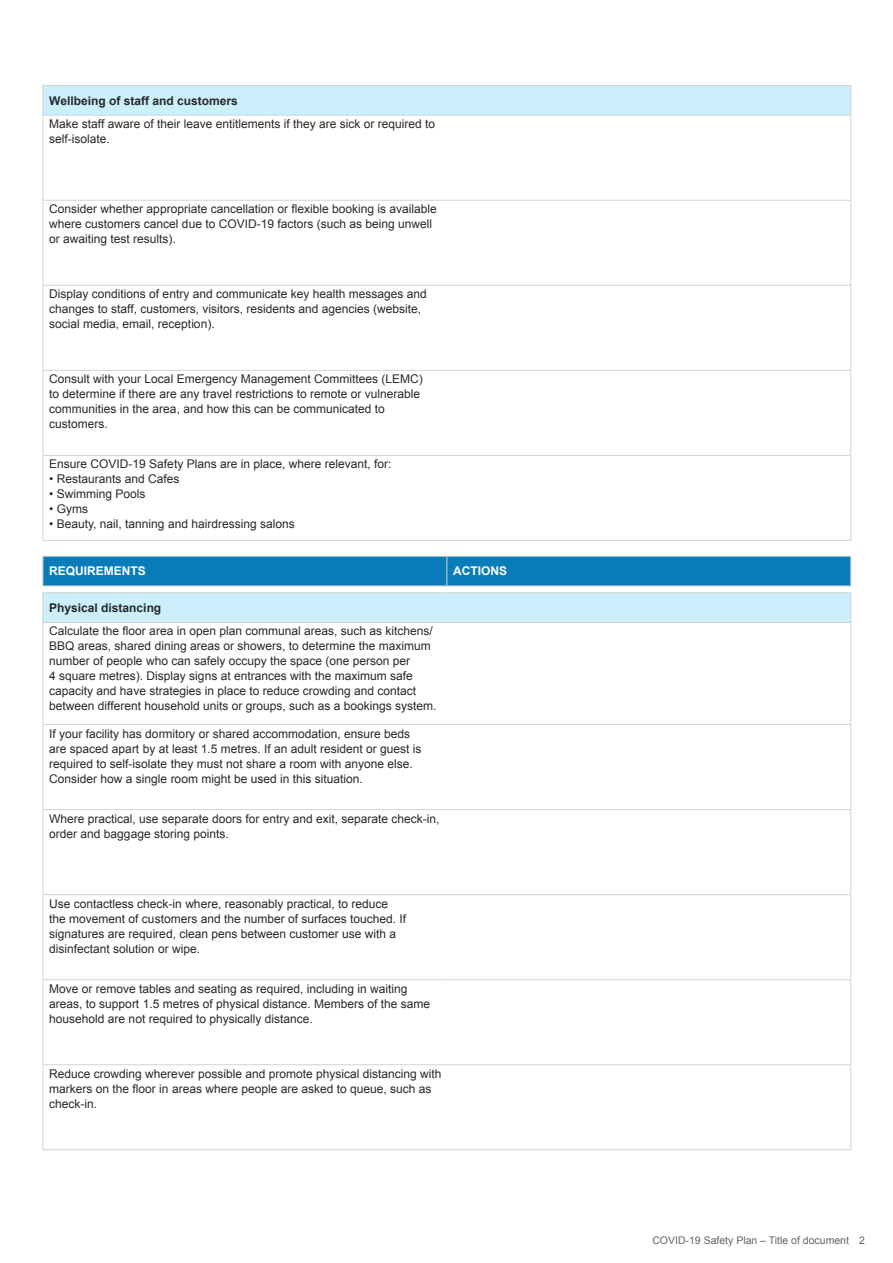
<style>
.page{position:relative;width:893px;height:1263px;background:#fff}
.page>*{position:absolute;margin:0;border:0;box-sizing:border-box;transform-origin:0 0}
.Text{font:12px/15px "Arial";color:#292829}
.H4-bold_tables{font:700 12px "Arial";color:#292829}
.Head_5_tables_white{font:700 12px "Arial";color:#fff}
.t1{font:10.5px "Arial";color:#636466}
</style>
<div class="page">
<hr style="left:43px;top:115px;width:404px;height:1px;background:#d1d3d4">
<hr style="left:447px;top:115px;width:404px;height:1px;background:#d1d3d4">
<hr style="left:43px;top:116px;width:1px;height:84px;background:#d1d3d4">
<hr style="left:850px;top:116px;width:1px;height:84px;background:#d1d3d4">
<hr style="left:43px;top:200px;width:404px;height:1px;background:#d1d3d4">
<hr style="left:43px;top:201px;width:1px;height:84px;background:#d1d3d4">
<hr style="left:447px;top:200px;width:404px;height:1px;background:#d1d3d4">
<hr style="left:850px;top:201px;width:1px;height:84px;background:#d1d3d4">
<hr style="left:43px;top:285px;width:404px;height:1px;background:#d1d3d4">
<hr style="left:43px;top:286px;width:1px;height:84px;background:#d1d3d4">
<hr style="left:447px;top:285px;width:404px;height:1px;background:#d1d3d4">
<hr style="left:850px;top:286px;width:1px;height:84px;background:#d1d3d4">
<hr style="left:43px;top:370px;width:404px;height:1px;background:#d1d3d4">
<hr style="left:43px;top:371px;width:1px;height:84px;background:#d1d3d4">
<hr style="left:447px;top:370px;width:404px;height:1px;background:#d1d3d4">
<hr style="left:850px;top:371px;width:1px;height:84px;background:#d1d3d4">
<hr style="left:43px;top:455px;width:404px;height:1px;background:#d1d3d4">
<hr style="left:43px;top:456px;width:1px;height:84px;background:#d1d3d4">
<hr style="left:447px;top:455px;width:404px;height:1px;background:#d1d3d4">
<hr style="left:850px;top:456px;width:1px;height:84px;background:#d1d3d4">
<hr style="left:43px;top:540px;width:404px;height:1px;background:#d1d3d4">
<hr style="left:447px;top:540px;width:404px;height:1px;background:#d1d3d4">
<div style="left:43px;top:85px;width:808px;height:30px;background:#cceffc"></div>
<div style="left:44px;top:557px;width:806px;height:29px;background:#0a7cb9"></div>
<hr style="left:43px;top:556px;width:404px;height:1px;background:#d1d3d4">
<hr style="left:43px;top:556px;width:1px;height:30px;background:#d1d3d4">
<hr style="left:447px;top:556px;width:404px;height:1px;background:#d1d3d4">
<hr style="left:850px;top:556px;width:1px;height:30px;background:#d1d3d4">
<hr style="left:43px;top:586px;width:404px;height:1px;background:#d1d3d4">
<hr style="left:447px;top:586px;width:404px;height:1px;background:#d1d3d4">
<hr style="left:446px;top:556px;width:1px;height:30px;background:#d1d3d4">
<hr style="left:43px;top:623px;width:1px;height:101px;background:#d1d3d4">
<hr style="left:850px;top:623px;width:1px;height:101px;background:#d1d3d4">
<hr style="left:43px;top:724px;width:404px;height:1px;background:#d1d3d4">
<hr style="left:43px;top:725px;width:1px;height:84px;background:#d1d3d4">
<hr style="left:447px;top:724px;width:404px;height:1px;background:#d1d3d4">
<hr style="left:850px;top:725px;width:1px;height:84px;background:#d1d3d4">
<hr style="left:43px;top:809px;width:404px;height:1px;background:#d1d3d4">
<hr style="left:43px;top:810px;width:1px;height:84px;background:#d1d3d4">
<hr style="left:447px;top:809px;width:404px;height:1px;background:#d1d3d4">
<hr style="left:850px;top:810px;width:1px;height:84px;background:#d1d3d4">
<hr style="left:43px;top:894px;width:404px;height:1px;background:#d1d3d4">
<hr style="left:43px;top:895px;width:1px;height:84px;background:#d1d3d4">
<hr style="left:447px;top:894px;width:404px;height:1px;background:#d1d3d4">
<hr style="left:850px;top:895px;width:1px;height:84px;background:#d1d3d4">
<hr style="left:43px;top:979px;width:404px;height:1px;background:#d1d3d4">
<hr style="left:43px;top:980px;width:1px;height:84px;background:#d1d3d4">
<hr style="left:447px;top:979px;width:404px;height:1px;background:#d1d3d4">
<hr style="left:850px;top:980px;width:1px;height:84px;background:#d1d3d4">
<hr style="left:43px;top:1064px;width:404px;height:1px;background:#d1d3d4">
<hr style="left:43px;top:1065px;width:1px;height:84px;background:#d1d3d4">
<hr style="left:447px;top:1064px;width:404px;height:1px;background:#d1d3d4">
<hr style="left:850px;top:1065px;width:1px;height:84px;background:#d1d3d4">
<hr style="left:43px;top:1149px;width:404px;height:1px;background:#d1d3d4">
<hr style="left:447px;top:1149px;width:404px;height:1px;background:#d1d3d4">
<hr style="left:43px;top:592px;width:404px;height:1px;background:#d1d3d4">
<hr style="left:447px;top:592px;width:404px;height:1px;background:#d1d3d4">
<hr style="left:43px;top:622px;width:404px;height:1px;background:#d1d3d4">
<hr style="left:447px;top:622px;width:404px;height:1px;background:#d1d3d4">
<div style="left:43px;top:593px;width:808px;height:29px;background:#cceffc"></div>
<h4 class="H4-bold_tables" style="left:49px;top:93px;width:190px">Wellbeing of staff and customers</h4>
<p class="Text" style="left:49px;top:117px;width:387px">Make staff aware of their leave entitlements if they are sick or required to self-isolate.</p>
<p class="Text" style="left:49px;top:202px;width:389px">Consider whether appropriate cancellation or flexible booking is available where customers cancel due to COVID-19 factors (such as being unwell or awaiting test results).</p>
<p class="Text" style="left:49px;top:287px;width:379px">Display conditions of entry and communicate key health messages and changes to staff, customers, visitors, residents and agencies (website, social media, email, reception).</p>
<p class="Text" style="left:49px;top:372px;width:375px">Consult with your Local Emergency Management Committees (LEMC) to determine if there are any travel restrictions to remote or vulnerable communities in the area, and how this can be communicated to customers.</p>
<p class="Text" style="left:49px;top:457px;width:344px">Ensure COVID-19 Safety Plans are in place, where relevant, for:</p>
<p class="Text" style="left:49px;top:472px;width:132px">• Restaurants and Cafes</p>
<p class="Text" style="left:49px;top:487px;width:98px">• Swimming Pools</p>
<p class="Text" style="left:49px;top:502px;width:40px">• Gyms</p>
<p class="Text" style="left:49px;top:517px;width:247px">• Beauty, nail, tanning and hairdressing salons</p>
<h5 class="Head_5_tables_white" style="left:49px;top:563px;width:98px">REQUIREMENTS</h5>
<h5 class="Head_5_tables_white" style="left:453px;top:563px;width:55px">ACTIONS</h5>
<h4 class="H4-bold_tables" style="left:49px;top:600px;width:114px">Physical distancing</h4>
<p class="Text" style="left:49px;top:624px;width:389px">Calculate the floor area in open plan communal areas, such as kitchens/ BBQ areas, shared dining areas or showers, to determine the maximum number of people who can safely occupy the space (one person per<br>4 square metres). Display signs at entrances with the maximum safe capacity and have strategies in place to reduce crowding and contact between different household units or groups, such as a bookings system.</p>
<p class="Text" style="left:49px;top:726px;width:374px">If your facility has dormitory or shared accommodation, ensure beds are spaced apart by at least 1.5 metres. If an adult resident or guest is required to self-isolate they must not share a room with anyone else.<br>Consider how a single room might be used in this situation.</p>
<p class="Text" style="left:49px;top:811px;width:392px">Where practical, use separate doors for entry and exit, separate check-in, order and baggage storing points.</p>
<p class="Text" style="left:49px;top:896px;width:358px">Use contactless check-in where, reasonably practical, to reduce the movement of customers and the number of surfaces touched. If signatures are required, clean pens between customer use with a disinfectant solution or wipe.</p>
<p class="Text" style="left:49px;top:981px;width:382px">Move or remove tables and seating as required, including in waiting areas, to support 1.5 metres of physical distance. Members of the same household are not required to physically distance.</p>
<p class="Text" style="left:49px;top:1066px;width:394px">Reduce crowding wherever possible and promote physical distancing with markers on the floor in areas where people are asked to queue, such as check-in.</p>
<p class="t1" style="left:652px;top:1234px;width:214px">COVID-19 Safety Plan – Title of document 2</p>
</div>
